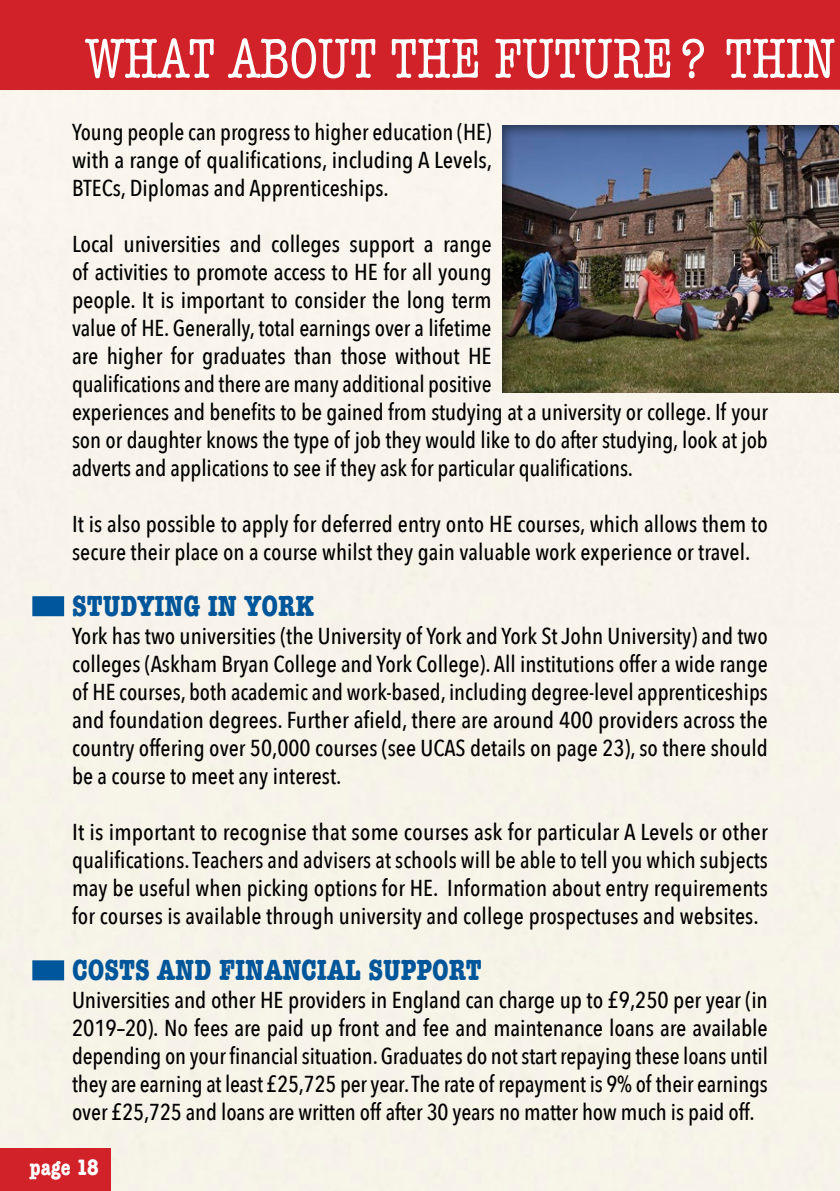
<style>
.page{position:relative;width:840px;height:1191px;background:#fff}
.page>*{position:absolute;margin:0;border:0;box-sizing:border-box;transform-origin:0 0}
.Page_titles{font:condensed 58px "American Typewriter";letter-spacing:-.015em;color:#fff}
.Subheadings{font:700 condensed 30px "American Typewriter";color:#00569a}
._1_-_Body_text{font:500 23px/28px "Avenir Next Condensed";letter-spacing:-.005em;color:#000;text-align:justify}
.t1{font:700 condensed 23px "American Typewriter";color:#fff}
</style>
<div class="page">
<div style="left:0;top:90px;width:839px;height:1101px;background:#f7f3ea"></div>
<div style="left:0;top:1148px;width:110px;height:43px;background:#d22229"></div>
<div style="left:32px;top:596px;width:32px;height:20px;background:#00569a"></div>
<div style="left:32px;top:960px;width:32px;height:20px;background:#00569a"></div>
<div style="left:0;top:0;width:839px;height:90px;background:#d22229"></div>
<div style="left:495px;top:117px;width:344px;height:294px;background:#000;opacity:.45"></div>
<p class="Page_titles" style="left:85px;top:15px;width:751px">WHAT ABOUT THE FUTURE? THIN</p>
<p class="_1_-_Body_text" style="left:72px;top:118px;width:421px">Young people can progress to higher education (HE) with a range of qualifications, including A Levels, BTECs, Diplomas and Apprenticeships.</p>
<p class="_1_-_Body_text" style="left:72px;top:230px;width:697px;text-align:left">Local universities and colleges support a range<br>of activities to promote access to HE for all young<br>people. It is important to consider the long term<br>value of HE. Generally, total earnings over a lifetime<br>are higher for graduates than those without HE<br>qualifications and there are many additional positive<br>experiences and benefits to be gained from studying at a university or college. If your son or daughter knows the type of job they would like to do after studying, look at job adverts and applications to see if they ask for particular qualifications.</p>
<p class="_1_-_Body_text" style="left:72px;top:510px;width:697px">It is also possible to apply for deferred entry onto HE courses, which allows them to secure their place on a course whilst they gain valuable work experience or travel.</p>
<p class="Subheadings" style="left:72px;top:582px;width:243px">STUDYING IN YORK</p>
<p class="_1_-_Body_text" style="left:72px;top:622px;width:697px">York has two universities (the University of York and York St John University) and two colleges (Askham Bryan College and York College). All institutions offer a wide range of HE courses, both academic and work-based, including degree-level apprenticeships and foundation degrees. Further afield, there are around 400 providers across the country offering over 50,000 courses (see UCAS details on page 23), so there should be a course to meet any interest.</p>
<p class="_1_-_Body_text" style="left:72px;top:818px;width:697px">It is important to recognise that some courses ask for particular A Levels or other qualifications. Teachers and advisers at schools will be able to tell you which subjects may be useful when picking options for HE. Information about entry requirements for courses is available through university and college prospectuses and websites.</p>
<p class="Subheadings" style="left:72px;top:946px;width:411px">COSTS AND FINANCIAL SUPPORT</p>
<p class="_1_-_Body_text" style="left:72px;top:986px;width:697px">Universities and other HE providers in England can charge up to £9,250 per year (in 2019–20). No fees are paid up front and fee and maintenance loans are available depending on your financial situation. Graduates do not start repaying these loans until they are earning at least £25,725 per year. The rate of repayment is 9% of their earnings over £25,725 and loans are written off after 30 years no matter how much is paid off.</p>
<p class="t1" style="left:30px;top:1149px;width:70px">page 18</p>
</div>
